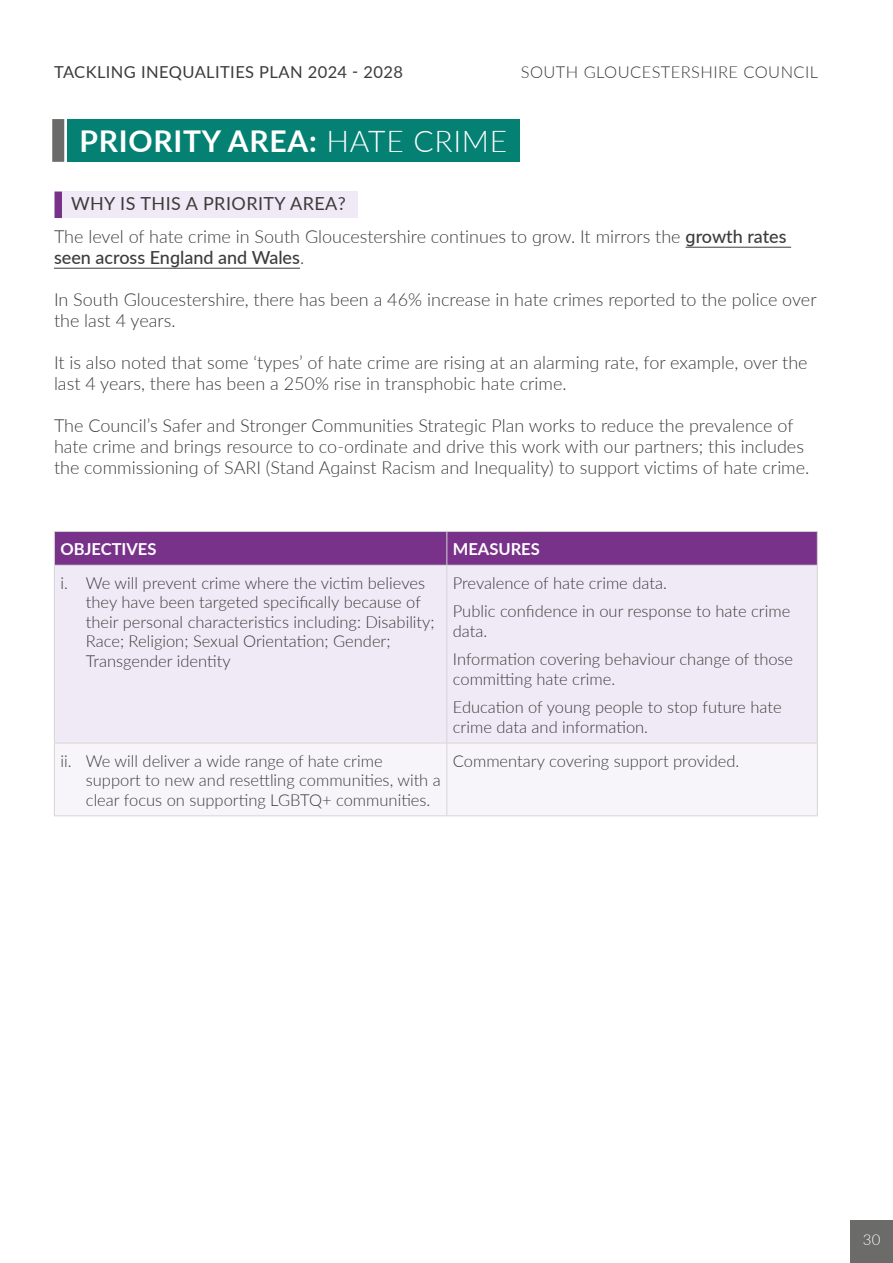
<style>
.page{position:relative;width:893px;height:1263px;background:#fff}
.page>*{position:absolute;margin:0;border:0;box-sizing:border-box;transform-origin:0 0}
.t1{font:700 30px "Lato";letter-spacing:.025em;color:#fff}
.Body{font:300 18px/21px "Lato";color:#3c3c3b}
.Subhead{font:18px "Lato";letter-spacing:.025em;color:#3c3c3b}
.Table_Text_11pt{font:300 16.5px/19.5px "Lato";color:#3c3c3b}
.t2{font:16.5px "Lato";letter-spacing:.025em;color:#3c3c3b}
.Table_Text_11pt-2{font:300 16.5px "Lato";letter-spacing:.025em;color:#3c3c3b}
.Bullets{font:700 16.5px "Lato";color:#fff}
.t3{font:300 15px "Lato";color:#fff}
.s1{font-weight:300}
.s2{font-weight:500}
</style>
<div class="page">
<div style="left:850px;top:1220px;width:43px;height:43px;background:#6b6b6a"></div>
<div style="left:67px;top:119px;width:452px;height:43px;background:#058174"></div>
<div style="left:52px;top:119px;width:12px;height:43px;background:#6b6b6a"></div>
<div style="left:63px;top:191px;width:295px;height:27px;background:#f0eaf6"></div>
<div style="left:55px;top:191px;width:7px;height:27px;background:#79328a"></div>
<hr style="left:686px;top:247px;width:105px;height:1px;background:#3c3c3b">
<hr style="left:54px;top:268px;width:246px;height:1px;background:#3c3c3b">
<div style="left:55px;top:532px;width:762px;height:33px;background:#79328a"></div>
<div style="left:55px;top:566px;width:762px;height:177px;background:#f0eaf6"></div>
<hr style="left:54px;top:531px;width:393px;height:1px;background:#d5d5d5">
<hr style="left:54px;top:532px;width:1px;height:33px;background:#d5d5d5">
<hr style="left:447px;top:531px;width:371px;height:1px;background:#d5d5d5">
<hr style="left:446px;top:532px;width:1px;height:33px;background:#d5d5d5">
<hr style="left:817px;top:532px;width:1px;height:33px;background:#d5d5d5">
<hr style="left:54px;top:565px;width:393px;height:1px;background:#d5d5d5">
<hr style="left:54px;top:566px;width:1px;height:177px;background:#d5d5d5">
<hr style="left:447px;top:565px;width:371px;height:1px;background:#d5d5d5">
<hr style="left:446px;top:566px;width:1px;height:177px;background:#d5d5d5">
<hr style="left:817px;top:566px;width:1px;height:177px;background:#d5d5d5">
<hr style="left:54px;top:743px;width:393px;height:1px;background:#d5d5d5">
<hr style="left:54px;top:743px;width:1px;height:72px;background:#d5d5d5">
<hr style="left:447px;top:743px;width:371px;height:1px;background:#d5d5d5">
<hr style="left:446px;top:743px;width:1px;height:72px;background:#d5d5d5">
<hr style="left:817px;top:743px;width:1px;height:72px;background:#d5d5d5">
<hr style="left:54px;top:815px;width:393px;height:1px;background:#d5d5d5">
<hr style="left:447px;top:815px;width:371px;height:1px;background:#d5d5d5">
<p class="t2" style="left:54px;top:60px;width:350px">TACKLING INEQUALITIES PLAN 2024 - 2028</p>
<p class="Table_Text_11pt-2" style="left:521px;top:61px;width:299px">SOUTH GLOUCESTERSHIRE COUNCIL</p>
<p class="t1" style="left:80px;top:119px;width:429px">PRIORITY AREA: <span class="s1">HATE CRIME</span></p>
<p class="Subhead" style="left:71px;top:191px;width:276px">WHY IS THIS A PRIORITY AREA?</p>
<p class="Body" style="left:54px;top:225px;width:734px">The level of hate crime in South Gloucestershire continues to grow. It mirrors the <span class="s2">growth rates seen across England and Wales</span>.</p>
<p class="Body" style="left:54px;top:288px;width:764px">In South Gloucestershire, there has been a 46% increase in hate crimes reported to the police over the last 4 years.</p>
<p class="Body" style="left:54px;top:351px;width:755px">It is also noted that some ‘types’ of hate crime are rising at an alarming rate, for example, over the last 4 years, there has been a 250% rise in transphobic hate crime.</p>
<p class="Body" style="left:54px;top:414px;width:757px">The Council’s Safer and Stronger Communities Strategic Plan works to reduce the prevalence of hate crime and brings resource to co-ordinate and drive this work with our partners; this includes the commissioning of SARI (Stand Against Racism and Inequality) to support victims of hate crime.</p>
<p class="Bullets" style="left:60px;top:537px;width:98px">OBJECTIVES</p>
<p class="Bullets" style="left:453px;top:537px;width:88px">MEASURES</p>
<p class="Table_Text_11pt" style="left:86px;top:572px;width:350px;text-indent:-26px">i. We will prevent crime where the victim believes they have been targeted specifically because of their personal characteristics including: Disability; Race; Religion; Sexual Orientation; Gender; Transgender identity</p>
<p class="Table_Text_11pt" style="left:453px;top:572px;width:215px">Prevalence of hate crime data.</p>
<p class="Table_Text_11pt" style="left:453px;top:601px;width:339px">Public confidence in our response to hate crime data.</p>
<p class="Table_Text_11pt" style="left:453px;top:649px;width:342px">Information covering behaviour change of those committing hate crime.</p>
<p class="Table_Text_11pt" style="left:453px;top:697px;width:330px">Education of young people to stop future hate crime data and information.</p>
<p class="Table_Text_11pt" style="left:86px;top:750px;width:356px;text-indent:-26px">ii. We will deliver a wide range of hate crime support to new and resettling communities, with a clear focus on supporting LGBTQ+ communities.</p>
<p class="Table_Text_11pt" style="left:453px;top:750px;width:288px">Commentary covering support provided.</p>
<p class="t3" style="left:863px;top:1229px;width:19px">30</p>
</div>
